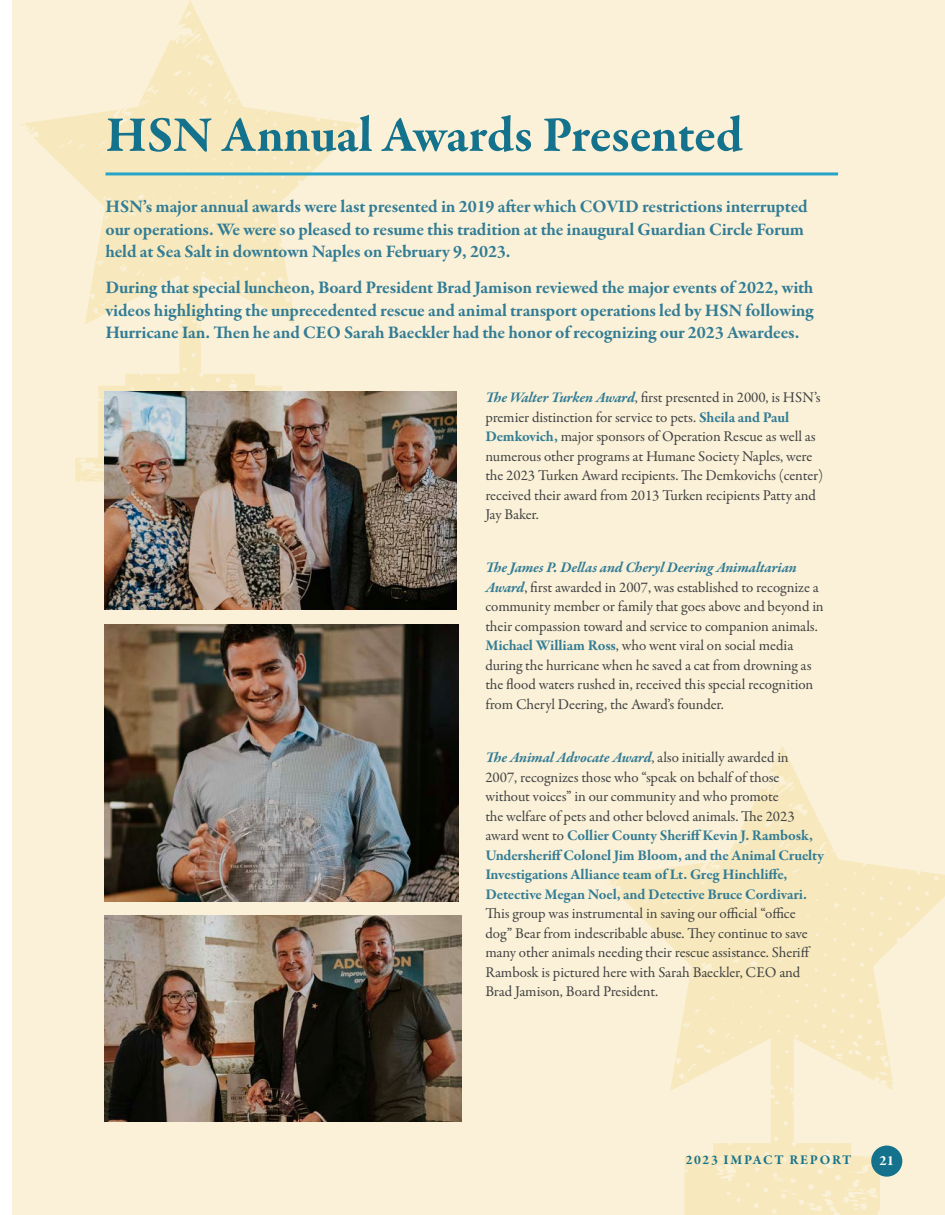
<style>
.page{position:relative;width:945px;height:1215px;background:#fff}
.page>*{position:absolute;margin:0;border:0;box-sizing:border-box;transform-origin:0 0}
.t1{font:700 51px "Garamond Premr Pro";letter-spacing:-.005em;color:#15728c}
.t2{font:700 18px/22.5px "Garamond Premr Pro";letter-spacing:-.01em;color:#327c95}
.t3{font:15px/19.5px "Garamond Premr Pro";letter-spacing:-.005em;color:#414142}
.t4{font:700 15px/19.5px "Garamond Premr Pro";letter-spacing:-.01em;color:#327c95}
.t5{font:700 14.4px "Garamond Premr Pro";color:#fff}
.t6{font:700 13.5px "Garamond Premr Pro";letter-spacing:.12em;color:#15728c}
.s1{font-weight:700;font-style:italic;color:#327c95}
.s2{font-weight:700;color:#327c95}
.s3{font-style:italic}
.s4{font-weight:400;color:#414142}
</style>
<div class="page">
<div style="left:13px;top:0;width:932px;height:1215px;background:#faf1d8"></div>
<svg style="left:24px;top:0;width:337px;height:482px"></svg>
<hr style="left:106px;top:172px;width:732px;height:3px;background:#26a3c8">
<svg style="left:606px;top:746px;width:339px;height:469px"></svg>
<img style="left:104px;top:625px;width:355px;height:276px">
<img style="left:104px;top:916px;width:357px;height:206px">
<img style="left:104px;top:391px;width:352px;height:219px">
<div style="left:871px;top:1146px;width:31px;height:31px;background:#15728c;border-radius:50%"></div>
<h1 class="t1" style="left:106px;top:103px;width:639px">HSN Annual Awards Presented</h1>
<p class="t2" style="left:106px;top:196px;width:704px">HSN’s major annual awards were last presented in 2019 after which COVID restrictions interrupted our operations. We were so pleased to resume this tradition at the inaugural Guardian Circle Forum held at Sea Salt in downtown Naples on February 9, 2023.</p>
<p class="t2" style="left:106px;top:277px;width:710px;text-align:justify">During that special luncheon, Board President Brad Jamison reviewed the major events of 2022, with videos highlighting the unprecedented rescue and animal transport operations led by HSN following Hurricane Ian. Then he and CEO Sarah Baeckler had the honor of recognizing our 2023 Awardees.</p>
<p class="t3" style="left:485px;top:388px;width:339px"><span class="s1">The Walter Turken Award</span>, first presented in 2000, is HSN’s premier distinction for service to pets. <span class="s2">Sheila and Paul Demkovich,</span> major sponsors of Operation Rescue as well as numerous other programs at Humane Society Naples, were the 2023 Turken Award recipients. The Demkovichs (center) received their award from 2013 Turken recipients Patty and Jay Baker.</p>
<p class="t3" style="left:485px;top:558px;width:340px"><span class="s1">The James P. Dellas and Cheryl Deering Animaltarian Award</span>, first awarded in 2007, was established to recognize a community member or family that goes above and beyond in their compassion toward and service to companion animals.<br><span class="s2">Michael William Ross</span>, who went viral on social media during the hurricane when he saved a cat from drowning as the flood waters rushed in, received this special recognition from Cheryl Deering, the Award’s founder.</p>
<p class="t4" style="left:485px;top:748px;width:340px"><span class="s3">The Animal Advocate Award</span><span class="s4">, also initially awarded in 2007, recognizes those who “speak on behalf of those without voices” in our community and who promote<br>the welfare of pets and other beloved animals. The 2023 award went to</span> Collier County Sheriff Kevin J. Rambosk, Undersheriff Colonel Jim Bloom, and the Animal Cruelty Investigations Alliance team of Lt. Greg Hinchliffe, Detective Megan Noel, and Detective Bruce Cordivari.</p>
<p class="t3" style="left:485px;top:904px;width:327px">This group was instrumental in saving our official “office dog” Bear from indescribable abuse. They continue to save many other animals needing their rescue assistance. Sheriff Rambosk is pictured here with Sarah Baeckler, CEO and Brad Jamison, Board President.</p>
<p class="t6" style="left:686px;top:1151px;width:167px">2023 IMPACT REPORT</p>
<p class="t5" style="left:879px;top:1152px;width:16px">21</p>
</div>
